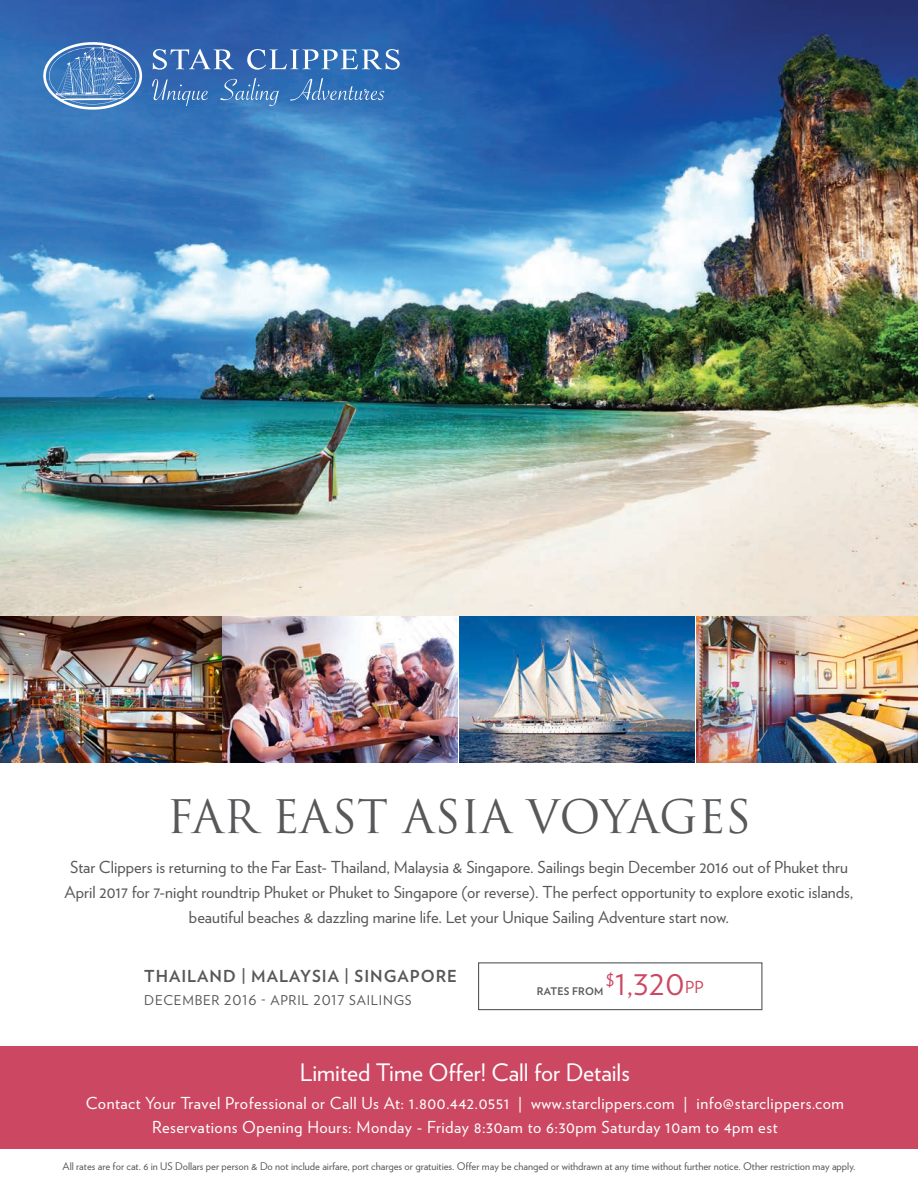
<style>
.page{position:relative;width:918px;height:1188px;background:#fff}
.page>*{position:absolute;margin:0;border:0;box-sizing:border-box;transform-origin:0 0}
.t1{font:45px "Trajan Pro";color:#57585a}
.t2{font:28.35px "Verlag";color:#cc4862}
.t3{font:24px "Verlag";color:#fff}
.t4{font:16.5px/24.8px "Verlag";color:#57585a;text-align:center}
.t5{font:16.5px "Verlag";letter-spacing:.03em;color:#fff}
.t6{font:700 16.5px "Verlag";letter-spacing:.06em;color:#57585a}
.t7{font:13.5px "Verlag";letter-spacing:.06em;color:#57585a}
.t8{font:10.5px "Verlag";color:#57585a}
.t9{font:700 10.5px "Verlag";letter-spacing:.02em;color:#57585a}
.s1{font-size:16.5px}
</style>
<div class="page">
<div style="left:478px;top:962px;width:284px;height:48px;border:1px solid #57585a"></div>
<img style="left:0;top:0;width:918px;height:615px">
<img style="left:0;top:617px;width:221px;height:145px">
<img style="left:223px;top:617px;width:471px;height:145px">
<img style="left:697px;top:617px;width:221px;height:145px">
<svg style="left:42px;top:42px;width:100px;height:68px;background:#608fc6"></svg>
<svg style="left:152px;top:78px;width:232px;height:28px;background:#447cbd"></svg>
<svg style="left:153px;top:49px;width:247px;height:21px;background:#618ac2"></svg>
<div style="left:0;top:1046px;width:918px;height:103px;background:#cc4862"></div>
<p class="t1" style="left:167px;top:788px;width:586px">FAR EAST ASIA VOYAGES</p>
<p class="t4" style="left:65px;top:854px;width:790px">Star Clippers is returning to the Far East- Thailand, Malaysia &amp; Singapore. Sailings begin December 2016 out of Phuket thru<br>April 2017 for 7-night roundtrip Phuket or Phuket to Singapore (or reverse). The perfect opportunity to explore exotic islands, beautiful beaches &amp; dazzling marine life. Let your Unique Sailing Adventure start now.</p>
<p class="t6" style="left:144px;top:964px;width:314px">THAILAND | MALAYSIA | SINGAPORE</p>
<p class="t7" style="left:144px;top:990px;width:269px">DECEMBER 2016 - APRIL 2017 SAILINGS</p>
<p class="t2" style="left:606px;top:964px;width:99px"><sup>$</sup>1,320<span class="s1">PP</span></p>
<p class="t9" style="left:537px;top:983px;width:68px">RATES FROM</p>
<p class="t3" style="left:300px;top:1054px;width:332px">Limited Time Offer! Call for Details</p>
<p class="t5" style="left:86px;top:1090px;width:760px">Contact Your Travel Professional or Call Us At: 1.800.442.0551 | www.starclippers.com | info@starclippers.com</p>
<p class="t5" style="left:152px;top:1114px;width:627px">Reservations Opening Hours: Monday - Friday 8:30am to 6:30pm Saturday 10am to 4pm est</p>
<p class="t8" style="left:63px;top:1158px;width:794px">All rates are for cat. 6 in US Dollars per person &amp; Do not include airfare, port charges or gratuities. Offer may be changed or withdrawn at any time without further notice. Other restriction may apply.</p>
</div>
